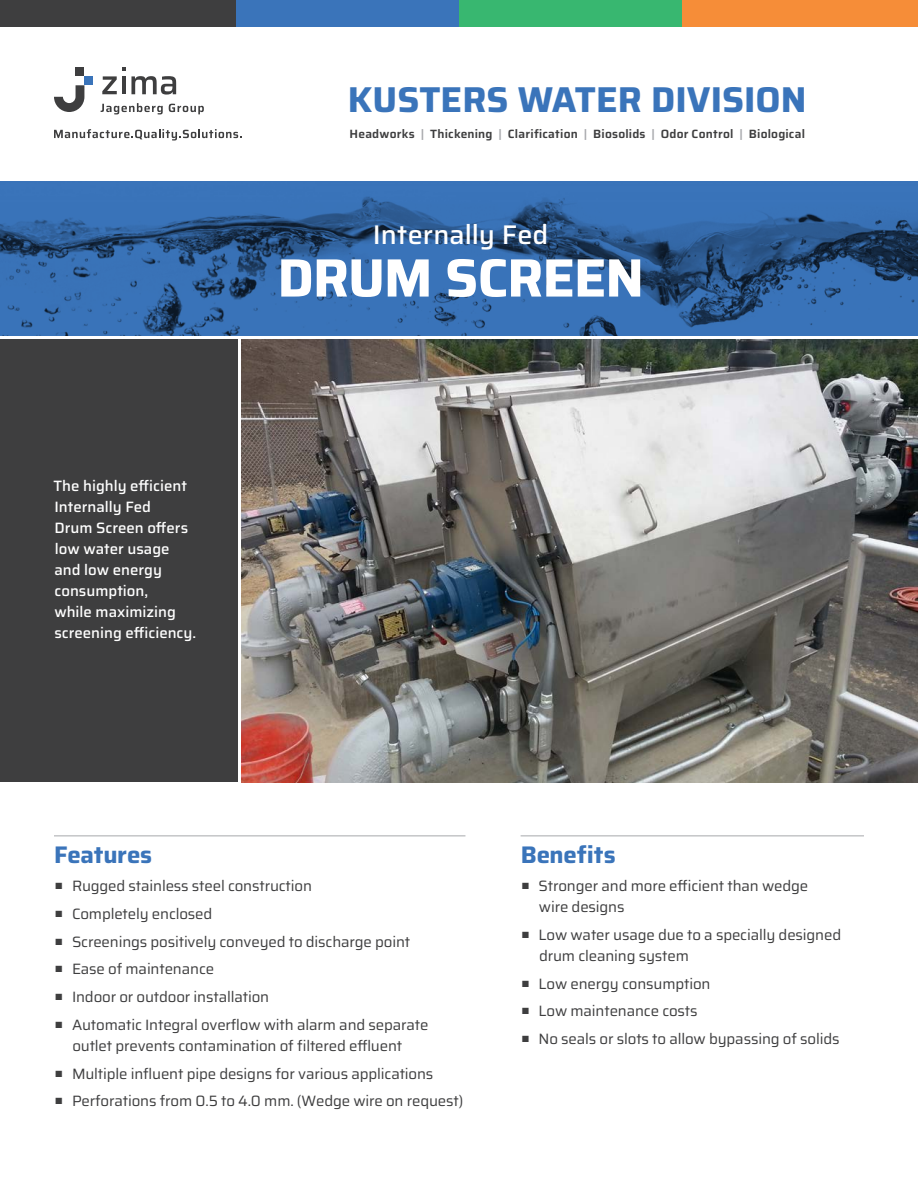
<style>
.page{position:relative;width:918px;height:1188px;background:#fff}
.page>*{position:absolute;margin:0;border:0;box-sizing:border-box;transform-origin:0 0}
.t1{font:700 54px "Saira";letter-spacing:-.025em;color:#fff}
.t2{font:700 36px "Saira";color:#3a74ba}
.t3{font:500 27px "Saira";color:#fff}
.t4{font:700 24px "Saira";letter-spacing:-.01em;color:#3a74ba}
.t5{font:15px/21px "Saira";letter-spacing:-.01em;color:#3e3e3f}
.t6{font:500 15px/21px "Saira";color:#fff}
.t7{font:600 12px "Saira";letter-spacing:.015em;color:#3e3e3f}
.s1{color:#a7a8ac}
</style>
<div class="page">
<div style="left:0;top:340px;width:237px;height:442px;background:#3e3e3f"></div>
<img style="left:0;top:181px;width:918px;height:154px">
<div style="left:0;top:0;width:237px;height:27px;background:#3e3e3f"></div>
<div style="left:237px;top:0;width:223px;height:27px;background:#3a74ba"></div>
<div style="left:460px;top:0;width:223px;height:27px;background:#38b770"></div>
<div style="left:683px;top:0;width:235px;height:27px;background:#f68d38"></div>
<svg style="left:102px;top:68px;width:74px;height:27px"></svg>
<svg style="left:101px;top:103px;width:62px;height:11px"></svg>
<svg style="left:169px;top:104px;width:35px;height:10px"></svg>
<svg style="left:54px;top:85px;width:30px;height:27px"></svg>
<div style="left:84px;top:76px;width:9px;height:9px;background:#3a74ba"></div>
<div style="left:76px;top:68px;width:8px;height:8px;background:#3e3e3f"></div>
<svg style="left:54px;top:129px;width:188px;height:12px"></svg>
<img style="left:242px;top:340px;width:676px;height:442px">
<hr style="left:521px;top:836px;width:343px;height:1px;background:#a7a8ac">
<hr style="left:54px;top:836px;width:411px;height:1px;background:#a7a8ac">
<p class="t2" style="left:348px;top:70px;width:460px">KUSTERS WATER DIVISION</p>
<p class="t7" style="left:350px;top:124px;width:457px">Headworks <span class="s1">|</span> Thickening <span class="s1">|</span> Clarification <span class="s1">|</span> Biosolids <span class="s1">|</span> Odor Control <span class="s1">|</span> Biological</p>
<p class="t6" style="left:53px;top:475px;width:144px">The highly efficient<br>Internally Fed<br>Drum Screen offers low water usage and low energy consumption,<br>while maximizing screening efficiency.</p>
<p class="t3" style="left:373px;top:213px;width:177px">Internally Fed</p>
<p class="t1" style="left:277px;top:234px;width:368px">DRUM SCREEN</p>
<p class="t4" style="left:54px;top:835px;width:99px">Features</p>
<p class="t5" style="left:55px;top:875px;width:258px">■ Rugged stainless steel construction</p>
<p class="t5" style="left:55px;top:902px;width:158px">■ Completely enclosed</p>
<p class="t5" style="left:55px;top:930px;width:356px">■ Screenings positively conveyed to discharge point</p>
<p class="t5" style="left:55px;top:958px;width:160px">■ Ease of maintenance</p>
<p class="t5" style="left:55px;top:986px;width:215px">■ Indoor or outdoor installation</p>
<p class="t5" style="left:72px;top:1013px;width:358px;text-indent:-17px">■ Automatic Integral overflow with alarm and separate outlet prevents contamination of filtered effluent</p>
<p class="t5" style="left:55px;top:1062px;width:379px">■ Multiple influent pipe designs for various applications</p>
<p class="t5" style="left:55px;top:1090px;width:409px">■ Perforations from 0.5 to 4.0 mm. (Wedge wire on request)</p>
<p class="t4" style="left:521px;top:835px;width:96px">Benefits</p>
<p class="t5" style="left:539px;top:875px;width:271px;text-indent:-17px">■ Stronger and more efficient than wedge wire designs</p>
<p class="t5" style="left:539px;top:923px;width:304px;text-indent:-17px">■ Low water usage due to a specially designed drum cleaning system</p>
<p class="t5" style="left:522px;top:972px;width:190px">■ Low energy consumption</p>
<p class="t5" style="left:522px;top:1000px;width:177px">■ Low maintenance costs</p>
<p class="t5" style="left:522px;top:1028px;width:319px">■ No seals or slots to allow bypassing of solids</p>
</div>
